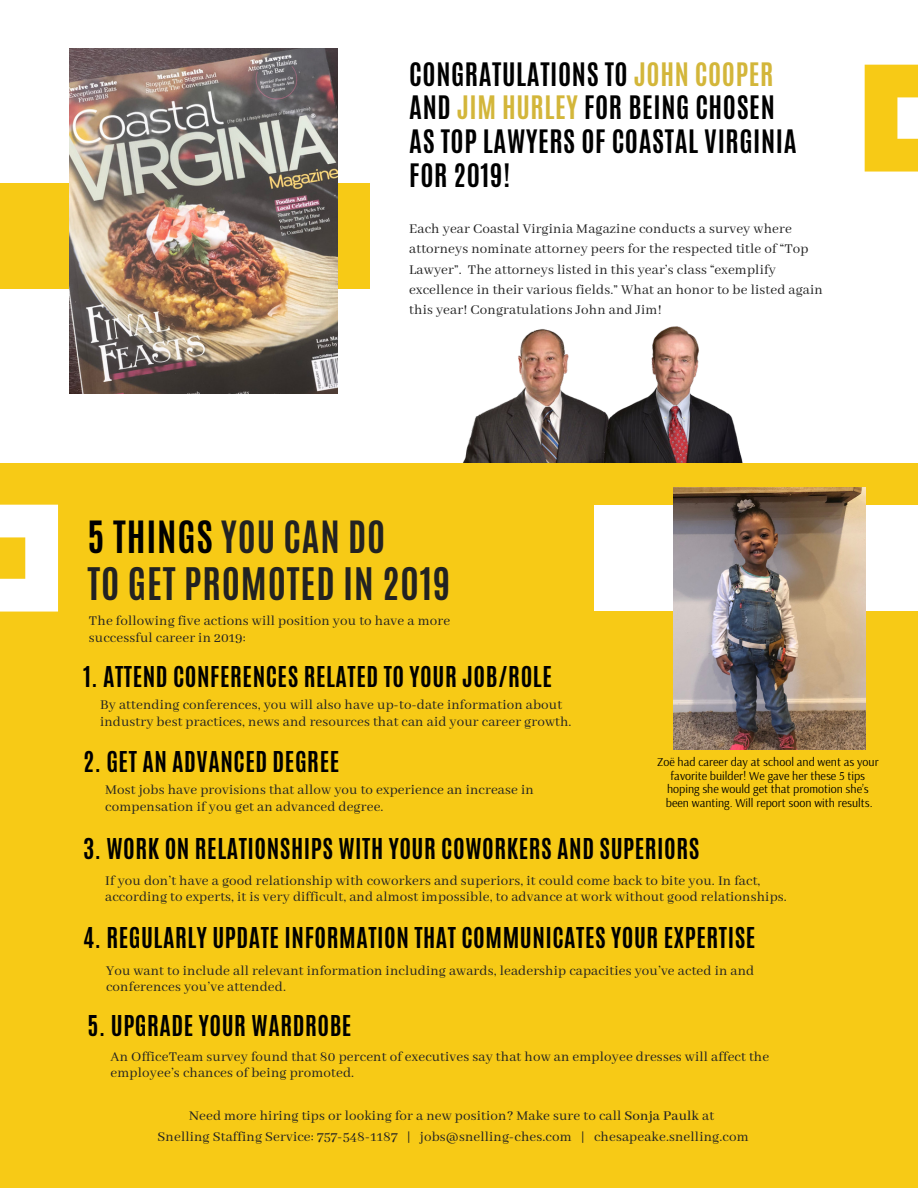
<style>
.page{position:relative;width:918px;height:1188px;background:#fff}
.page>*{position:absolute;margin:0;border:0;box-sizing:border-box;transform-origin:0 0}
.t1{font:700 37.5px "Antonio";letter-spacing:.025em;color:#222}
.t2{font:700 37.2px "Antonio";letter-spacing:.025em;color:#222}
.t3{font:700 27px/33.8px "Antonio";letter-spacing:.025em;color:#000}
.t4{font:700 24px "Antonio";letter-spacing:.025em;color:#000}
.t5{font:15px/16.8px "Abhaya Libre";letter-spacing:.01em;color:#222}
.t6{font:12px/13.5px "Arsenal";color:#000;text-align:center}
.s1{color:#d3b63a}
.s2{color:#000}
.s3{font-weight:500}
</style>
<div class="page">
<img style="left:447px;top:329px;width:138px;height:135px">
<img style="left:585px;top:326px;width:179px;height:138px">
<div style="left:0;top:464px;width:918px;height:724px;background:#f7ca16"></div>
<svg style="left:0;top:505px;width:58px;height:107px"></svg>
<div style="left:595px;top:505px;width:323px;height:105px;background:#fff"></div>
<img style="left:674px;top:487px;width:191px;height:262px">
<div style="left:0;top:183px;width:370px;height:106px;background:#f7ca16"></div>
<img style="left:69px;top:48px;width:269px;height:346px">
<svg style="left:865px;top:65px;width:53px;height:107px;background:#f8d239"></svg>
<h3 class="t3" style="left:409px;top:58px;width:389px">CONGRATULATIONS TO <span class="s1">JOHN COOPER<br></span>AND <span class="s1">JIM HURLEY</span> FOR BEING CHOSEN<br>AS TOP LAWYERS OF COASTAL VIRGINIA<br>FOR 2019!</h3>
<p class="t5" style="left:409px;top:219px;width:415px;line-height:20.2px">Each year Coastal Virginia Magazine conducts a survey where attorneys nominate attorney peers for the respected title of “Top Lawyer”. The attorneys listed in this year’s class “exemplify excellence in their various fields.” What an honor to be listed again this year! Congratulations John and Jim!</p>
<h2 class="t2" style="left:88px;top:509px;width:299px"><span class="s2">5 THINGS</span> YOU CAN DO</h2>
<h1 class="t1" style="left:88px;top:555px;width:365px">TO GET PROMOTED IN 2019</h1>
<p class="t5" style="left:89px;top:613px;width:363px">The following five actions will position you to have a more successful career in 2019:</p>
<h3 class="t4" style="left:83px;top:659px;width:470px">1. ATTEND CONFERENCES RELATED TO YOUR JOB/ROLE</h3>
<p class="t5" style="left:100px;top:697px;width:473px">By attending conferences, you will also have up-to-date information about industry best practices, news and resources that can aid your career growth.</p>
<h3 class="t4" style="left:83px;top:743px;width:258px">2. GET AN ADVANCED DEGREE</h3>
<p class="t5" style="left:105px;top:782px;width:430px">Most jobs have provisions that allow you to experience an increase in compensation if you get an advanced degree.</p>
<p class="t6" style="left:657px;top:755px;width:223px">Zoë had career day at school and went as your favorite builder! We gave her these 5 tips hoping she would get that promotion she’s been wanting. Will report soon with results.</p>
<h3 class="t4" style="left:83px;top:831px;width:618px">3. WORK ON RELATIONSHIPS WITH YOUR COWORKERS AND SUPERIORS</h3>
<p class="t5" style="left:105px;top:872px;width:683px">If you don’t have a good relationship with coworkers and superiors, it could come back to bite you. In fact, according to experts, it is very difficult, and almost impossible, to advance at work without good relationships.</p>
<h3 class="t4" style="left:83px;top:919px;width:674px">4. REGULARLY UPDATE INFORMATION THAT COMMUNICATES YOUR EXPERTISE</h3>
<p class="t5" style="left:106px;top:962px;width:650px">You want to include all relevant information including awards, leadership capacities you’ve acted in and conferences you’ve attended.</p>
<h3 class="t4" style="left:88px;top:1008px;width:265px">5. UPGRADE YOUR WARDROBE</h3>
<p class="t5" style="left:111px;top:1048px;width:660px">An OfficeTeam survey found that 80 percent of executives say that how an employee dresses will affect the employee’s chances of being promoted.</p>
<p class="t5" style="left:158px;top:1106px;width:593px;line-height:20.2px;text-align:center">Need more hiring tips or looking for a new position? Make sure to call <span class="s3">Sonja Paulk</span> at<br>Snelling Staffing Service: 757-548-1187 | jobs@snelling-ches.com | chesapeake.snelling.com</p>
</div>
